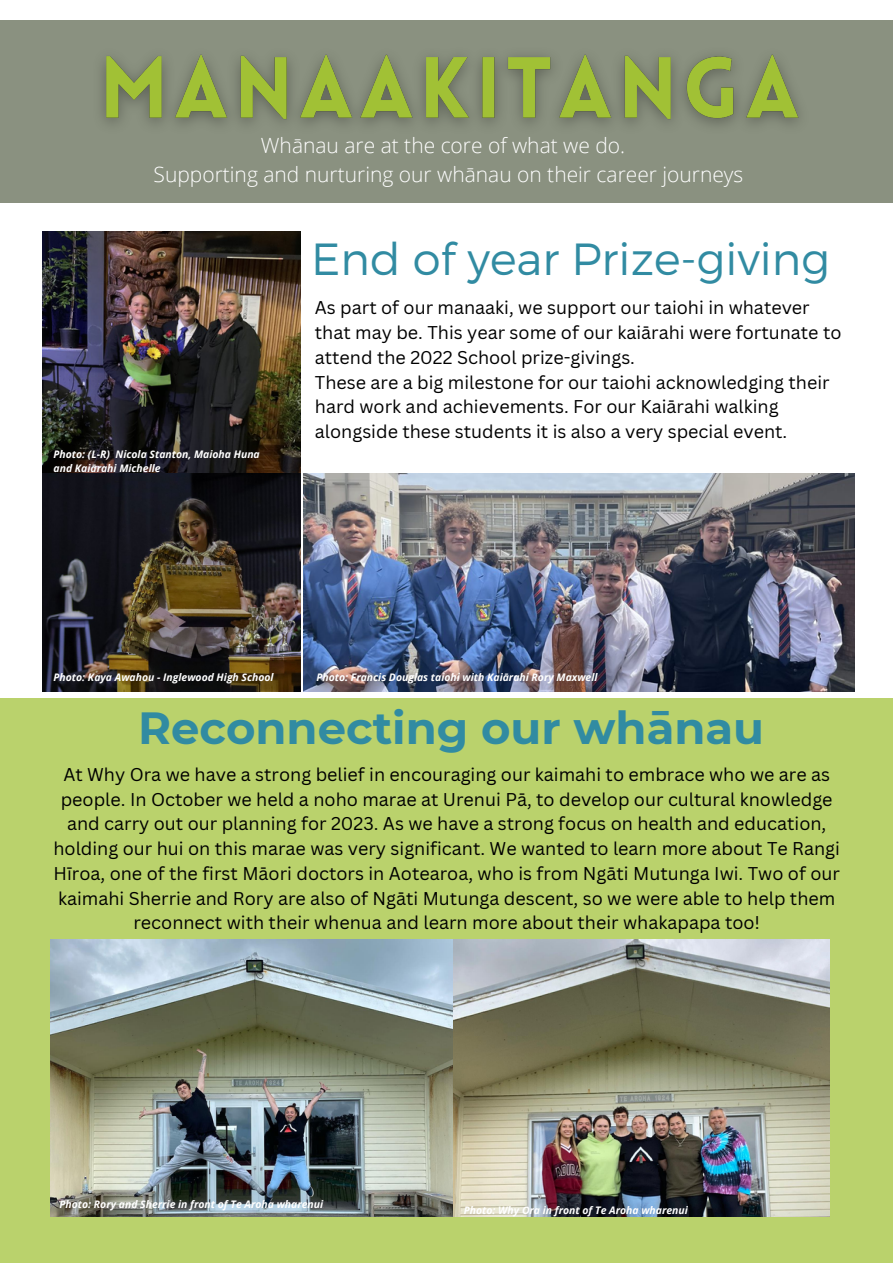
<style>
.page{position:relative;width:893px;height:1264px;background:#fff}
.page>*{position:absolute;margin:0;border:0;box-sizing:border-box;transform-origin:0 0}
.t1{font:300 45px "Montserrat";color:#318ba2}
.t2{font:700 45px "Montserrat";color:#318ba2}
.t3{font:300 21px/29.2px "Open Sans";color:#fff;text-align:center}
.t4{font:18px/24.8px "Canva Sans";color:#000}
.t5{font:italic 700 10.35px/14px "Open Sans";color:#fff}
</style>
<div class="page">
<div style="left:0;top:698px;width:892px;height:564px;background:#bad26c"></div>
<div style="left:0;top:20px;width:892px;height:182px;background:#8a9180"></div>
<img style="left:42px;top:231px;width:259px;height:461px">
<img style="left:303px;top:474px;width:551px;height:218px">
<img style="left:51px;top:939px;width:778px;height:277px">
<img style="left:101px;top:54px;width:698px;height:72px">
<p class="t3" style="left:154px;top:130px;width:591px">Whānau are at the core of what we do.<br>Supporting and nurturing our whānau on their career journeys</p>
<p class="t5" style="left:54px;top:447px;width:208px">Photo: (L-R) Nicola Stanton, Maioha Huna and Kaiārahi Michelle</p>
<h1 class="t1" style="left:311px;top:229px;width:520px">End of year Prize-giving</h1>
<p class="t4" style="left:315px;top:295px;width:528px">As part of our manaaki, we support our taiohi in whatever that may be. This year some of our kaiārahi were fortunate to attend the 2022 School prize-givings.<br>These are a big milestone for our taiohi acknowledging their hard work and achievements. For our Kaiārahi walking alongside these students it is also a very special event.</p>
<p class="t5" style="left:54px;top:670px;width:222px">Photo: Kaya Awahou - Inglewood High School</p>
<p class="t5" style="left:316px;top:670px;width:282px">Photo: Francis Douglas taiohi with Kaiārahi Rory Maxwell</p>
<h1 class="t2" style="left:138px;top:701px;width:627px">Reconnecting our whānau</h1>
<p class="t4" style="left:53px;top:761px;width:788px;text-align:center">At Why Ora we have a strong belief in encouraging our kaimahi to embrace who we are as people. In October we held a noho marae at Urenui Pā, to develop our cultural knowledge and carry out our planning for 2023. As we have a strong focus on health and education, holding our hui on this marae was very significant. We wanted to learn more about Te Rangi Hīroa, one of the first Māori doctors in Aotearoa, who is from Ngāti Mutunga Iwi. Two of our kaimahi Sherrie and Rory are also of Ngāti Mutunga descent, so we were able to help them reconnect with their whenua and learn more about their whakapapa too!</p>
<p class="t5" style="left:60px;top:1196px;width:265px">Photo: Rory and Sherrie in front of Te Aroha wharenui</p>
<p class="t5" style="left:464px;top:1202px;width:225px">Photo: Why Ora in front of Te Aroha wharenui</p>
</div>
